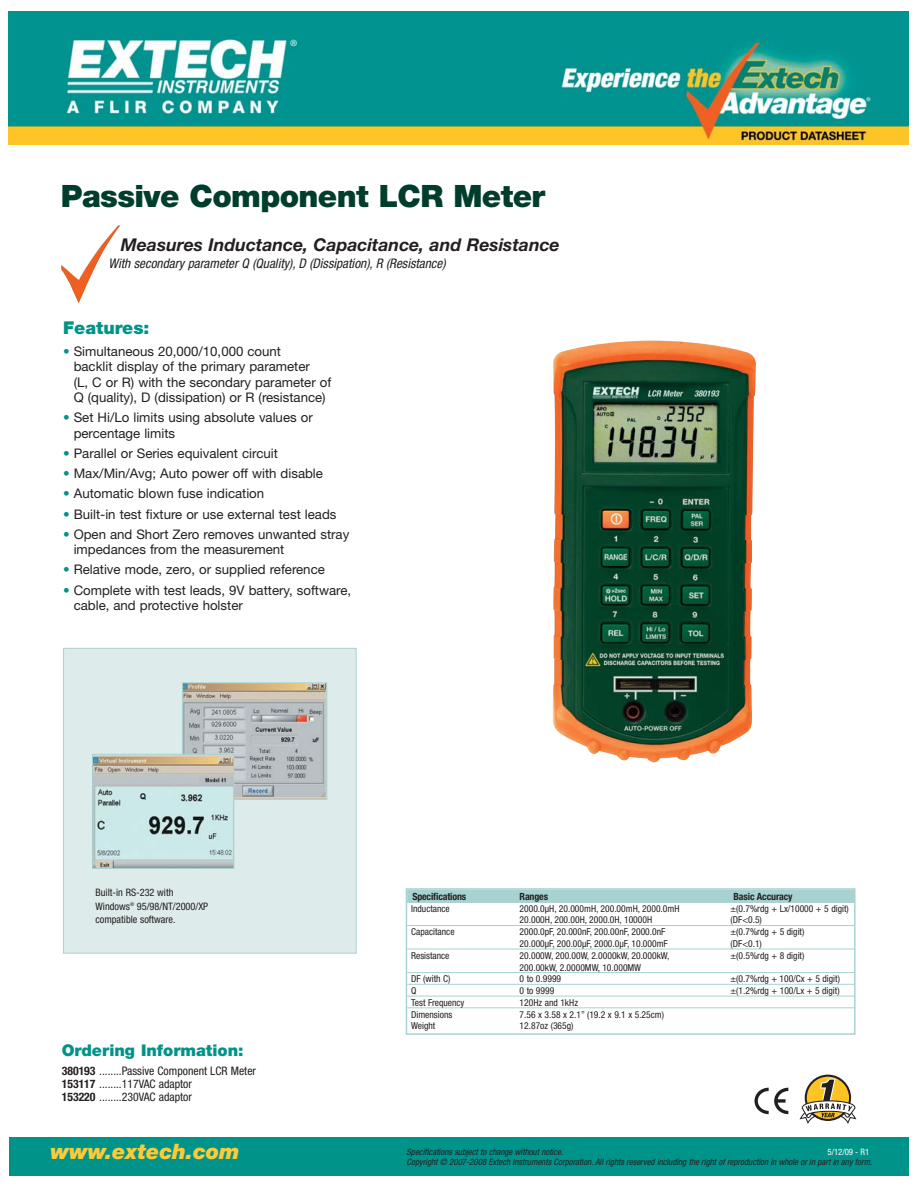
<style>
.page{position:relative;width:918px;height:1188px;background:#fff}
.page>*{position:absolute;margin:0;border:0;box-sizing:border-box;transform-origin:0 0}
.t1{font:900 30.9px "Helvetica Neue LT";letter-spacing:-.02em;color:#003d2c}
.t2{font:italic 900 21.3px "Helvetica Neue LT";color:#ffca38}
.t3{font:italic 700 17.7px "Helvetica Neue LT";color:#231f20}
.t4{font:900 17.7px "Helvetica Neue LT";color:#00938a}
.t5{font:900 16.2px "Helvetica Neue LT";color:#00938a}
.t6{font:13.2px/15.5px "Helvetica Neue LT";color:#231f20}
.t7{font:italic condensed 13.2px "Helvetica Neue LT";color:#231f20}
.t8{font:condensed 11.7px/13.2px "Helvetica Neue LT";color:#231f20}
.t9{font:condensed 10.35px/13px "Helvetica Neue LT";color:#231f20}
.t10{font:700 condensed 9.9px "Helvetica Neue LT";letter-spacing:-.015em;color:#231f20}
.t11{font:condensed 9.6px "Helvetica Neue LT";color:#231f20}
.t12{font:italic condensed 8.85px "Helvetica Neue LT";color:#231f20}
.t13{font:condensed 8.85px "Helvetica Neue LT";color:#fff}
.s1{color:#00938a}
.s2{font-weight:700}
</style>
<div class="page">
<div style="left:64px;top:649px;width:292px;height:304px;background:#ddeceb"></div>
<div style="left:63px;top:648px;width:294px;height:306px;border:1px solid #a8d2d1"></div>
<div style="left:9px;top:1137px;width:899px;height:39px;background:#00938a"></div>
<img style="left:61px;top:225px;width:60px;height:79px">
<svg style="left:800px;top:1075px;width:56px;height:48px"></svg>
<svg style="left:754px;top:1088px;width:34px;height:26px"></svg>
<img style="left:184px;top:684px;width:141px;height:114px">
<div style="left:182px;top:682px;width:145px;height:118px;border:1px solid #a8d2d1"></div>
<img style="left:94px;top:756px;width:138px;height:111px">
<div style="left:92px;top:754px;width:142px;height:115px;border:1px solid #a8d2d1"></div>
<img style="left:553px;top:340px;width:203px;height:422px">
<div style="left:406px;top:888px;width:450px;height:147px;border:1px solid #a8d2d1"></div>
<div style="left:407px;top:890px;width:447px;height:13px;background:#a8d2d1"></div>
<hr style="left:407px;top:925px;width:447px;height:1px;background:#a8d2d1">
<hr style="left:407px;top:949px;width:447px;height:1px;background:#a8d2d1">
<hr style="left:407px;top:972px;width:447px;height:1px;background:#a8d2d1">
<hr style="left:407px;top:984px;width:447px;height:1px;background:#a8d2d1">
<hr style="left:407px;top:996px;width:447px;height:1px;background:#a8d2d1">
<hr style="left:407px;top:1007px;width:447px;height:1px;background:#a8d2d1">
<img style="left:9px;top:12px;width:899px;height:132px">
<h1 class="t1" style="left:61px;top:185px;width:486px">Passive Component LCR Meter</h1>
<h3 class="t3" style="left:121px;top:238px;width:440px">Measures Inductance, Capacitance, and Resistance</h3>
<p class="t7" style="left:108px;top:259px;width:339px">With secondary parameter Q (Quality), D (Dissipation), R (Resistance)</p>
<h3 class="t4" style="left:63px;top:322px;width:88px">Features:</h3>
<p class="t6" style="left:74px;top:345px;width:259px;text-indent:-10px"><span class="s1">•</span> Simultaneous 20,000/10,000 count<br>backlit display of the primary parameter<br>(L, C or R) with the secondary parameter of Q (quality), D (dissipation) or R (resistance)</p>
<p class="t6" style="left:74px;top:411px;width:241px;text-indent:-10px"><span class="s1">•</span> Set Hi/Lo limits using absolute values or percentage limits</p>
<p class="t6" style="left:63px;top:447px;width:216px"><span class="s1">•</span> Parallel or Series equivalent circuit</p>
<p class="t6" style="left:63px;top:467px;width:261px"><span class="s1">•</span> Max/Min/Avg; Auto power off with disable</p>
<p class="t6" style="left:63px;top:487px;width:203px"><span class="s1">•</span> Automatic blown fuse indication</p>
<p class="t6" style="left:63px;top:507px;width:275px"><span class="s1">•</span> Built-in test fixture or use external test leads</p>
<p class="t6" style="left:74px;top:528px;width:277px;text-indent:-10px"><span class="s1">•</span> Open and Short Zero removes unwanted stray impedances from the measurement</p>
<p class="t6" style="left:63px;top:563px;width:263px"><span class="s1">•</span> Relative mode, zero, or supplied reference</p>
<p class="t6" style="left:74px;top:584px;width:279px;text-indent:-10px"><span class="s1">•</span> Complete with test leads, 9V battery, software, cable, and protective holster</p>
<p class="t9" style="left:96px;top:887px;width:114px">Built-in RS-232 with<br>Windows<sup>®</sup> 95/98/NT/2000/XP compatible software.</p>
<p class="t10" style="left:412px;top:893px;width:55px">Specifications</p>
<p class="t10" style="left:520px;top:893px;width:30px">Ranges</p>
<p class="t10" style="left:734px;top:893px;width:61px">Basic Accuracy</p>
<p class="t11" style="left:411px;top:905px;width:40px">Inductance</p>
<p class="t11" style="left:520px;top:905px;width:161px">2000.0μH, 20.000mH, 200.00mH, 2000.0mH</p>
<p class="t11" style="left:731px;top:905px;width:120px">±(0.7%rdg + Lx/10000 + 5 digit)</p>
<p class="t11" style="left:520px;top:917px;width:134px">20.000H, 200.00H, 2000.0H, 10000H</p>
<p class="t11" style="left:731px;top:917px;width:33px">(DF&lt;0.5)</p>
<p class="t11" style="left:411px;top:928px;width:45px">Capacitance</p>
<p class="t11" style="left:520px;top:928px;width:147px">2000.0pF, 20.000nF, 200.00nF, 2000.0nF</p>
<p class="t11" style="left:731px;top:928px;width:75px">±(0.7%rdg + 5 digit)</p>
<p class="t11" style="left:520px;top:940px;width:150px">20.000μF, 200.00μF, 2000.0μF, 10.000mF</p>
<p class="t11" style="left:731px;top:940px;width:33px">(DF&lt;0.1)</p>
<p class="t11" style="left:411px;top:952px;width:40px">Resistance</p>
<p class="t11" style="left:520px;top:952px;width:151px">20.000W, 200.00W, 2.0000kW, 20.000kW,</p>
<p class="t11" style="left:731px;top:952px;width:75px">±(0.5%rdg + 8 digit)</p>
<p class="t11" style="left:520px;top:964px;width:123px">200.00kW, 2.0000MW, 10.000MW</p>
<p class="t11" style="left:411px;top:975px;width:41px">DF (with C)</p>
<p class="t11" style="left:520px;top:975px;width:43px">0 to 0.9999</p>
<p class="t11" style="left:731px;top:975px;width:111px">±(0.7%rdg + 100/Cx + 5 digit)</p>
<p class="t11" style="left:411px;top:987px;width:7px">Q</p>
<p class="t11" style="left:520px;top:987px;width:36px">0 to 9999</p>
<p class="t11" style="left:731px;top:987px;width:111px">±(1.2%rdg + 100/Lx + 5 digit)</p>
<p class="t11" style="left:411px;top:999px;width:55px">Test Frequency</p>
<p class="t11" style="left:520px;top:999px;width:60px">120Hz and 1kHz</p>
<p class="t11" style="left:411px;top:1011px;width:43px">Dimensions</p>
<p class="t11" style="left:520px;top:1011px;width:146px">7.56 x 3.58 x 2.1” (19.2 x 9.1 x 5.25cm)</p>
<p class="t11" style="left:411px;top:1022px;width:26px">Weight</p>
<p class="t11" style="left:520px;top:1022px;width:55px">12.87oz (365g)</p>
<p class="t5" style="left:62px;top:1044px;width:183px">Ordering Information:</p>
<p class="t8" style="left:62px;top:1065px;width:196px"><span class="s2">380193</span> ........Passive Component LCR Meter<br><span class="s2">153117</span> ........117VAC adaptor<br><span class="s2">153220</span> ........230VAC adaptor</p>
<h2 class="t2" style="left:51px;top:1144px;width:191px">www.extech.com</h2>
<p class="t12" style="left:407px;top:1148px;width:158px">Specifications subject to change without notice.</p>
<p class="t13" style="left:828px;top:1148px;width:43px">5/12/09 - R1</p>
<p class="t12" style="left:407px;top:1159px;width:467px">Copyright © 2007-2008 Extech Instruments Corporation. All rights reserved including the right of reproduction in whole or in part in any form.</p>
</div>
